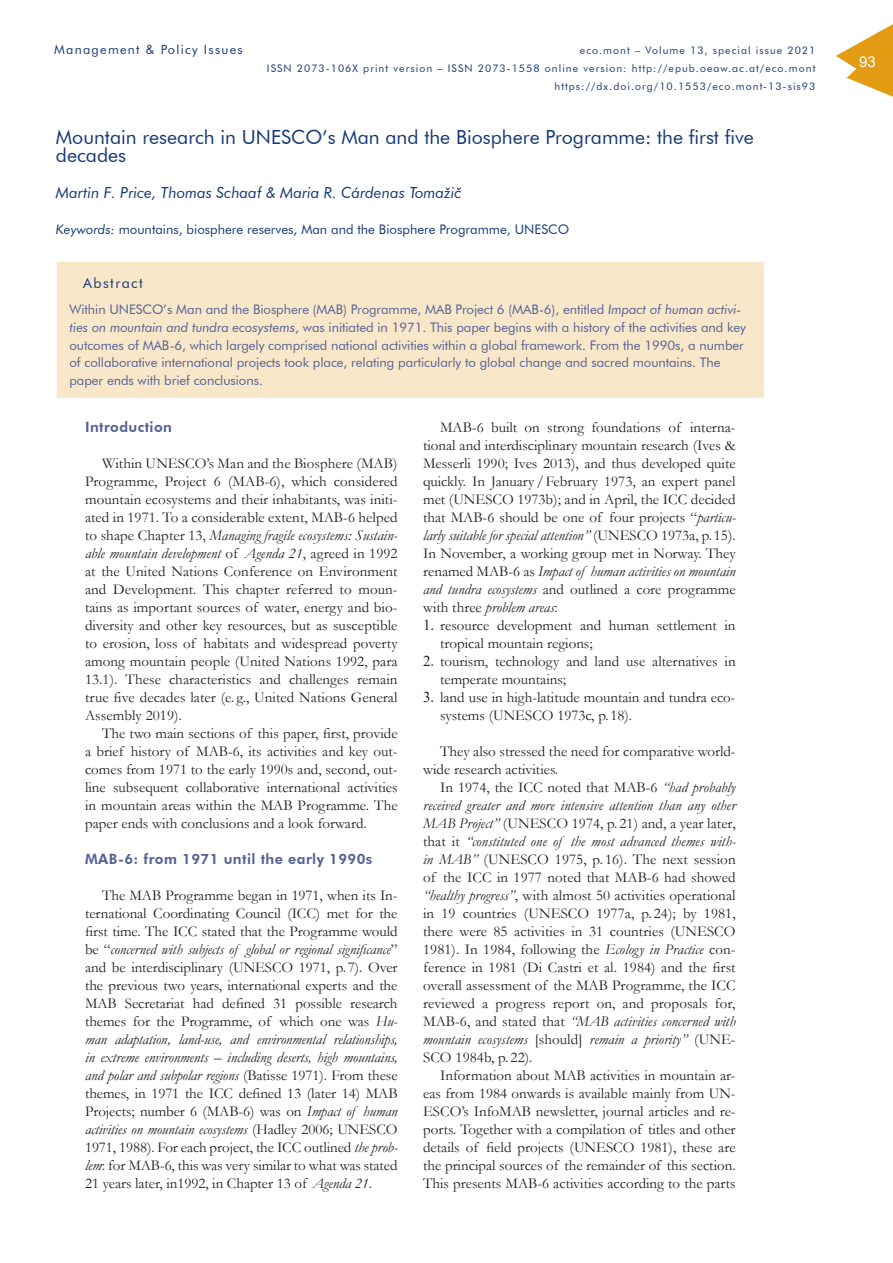
<style>
.page{position:relative;width:893px;height:1263px;background:#fff}
.page>*{position:absolute;margin:0;border:0;box-sizing:border-box;transform-origin:0 0}
.t1{font:19.5px/18px "Futura BT";color:#143977}
.t2{font:italic 15.3px "Futura BT";color:#143977}
.t3{font:15px/18px "Garamond";color:#231f20;text-align:justify}
.t4{font:15px "Arial";color:#fff}
.t5{font:800 14.25px "Futura BT";letter-spacing:.03em;color:#536194}
.t6{font:14.25px "Futura BT";letter-spacing:.1em;color:#143977}
.t7{font:13.2px/17.7px "Futura BT";letter-spacing:-.005em;color:#536194}
.t8{font:13.2px "Futura BT";color:#143977}
.t9{font:12.75px "Futura BT";letter-spacing:.1em;color:#143977}
.t10{font:10.5px/18px "Futura BT";letter-spacing:.1em;color:#143977;text-align:right}
.s1{font-style:italic}
.s2{font-family:"Times New Roman"}
</style>
<div class="page">
<svg style="left:836px;top:24px;width:57px;height:73px"></svg>
<div style="left:56px;top:261px;width:709px;height:138px;background:#f9e7ca"></div>
<div style="left:55px;top:260px;width:710px;height:139px;border:2px solid #fff"></div>
<p class="t9" style="left:54px;top:42px;width:190px">Management &amp; Policy Issues</p>
<p class="t10" style="left:267px;top:41px;width:550px">eco.mont – Volume 13, special issue 2021<br>ISSN 2073-106X print version – ISSN 2073-1558 online version: http://epub.oeaw.ac.at/eco.mont https://dx.doi.org/10.1553/eco.mont-13-sis93</p>
<h1 class="t1" style="left:56px;top:128px;width:699px">Mountain research in UNESCO’s Man and the Biosphere Programme: the first five decades</h1>
<p class="t2" style="left:56px;top:183px;width:407px">Martin F. Price, Thomas Schaaf &amp; Maria R. Cárdenas Tomažič</p>
<p class="t8" style="left:56px;top:221px;width:515px"><span class="s1">Keywords:</span> mountains, biosphere reserves, Man and the Biosphere Programme, UNESCO</p>
<p class="t6" style="left:83px;top:274px;width:61px">Abstract</p>
<p class="t7" style="left:69px;top:301px;width:678px">Within UNESCO’s Man and the Biosphere (MAB) Programme, MAB Project 6 (MAB-6), entitled <span class="s1">Impact of human activi&shy;ties on mountain and tundra ecosystems</span>, was initiated in 1971. This paper begins with a history of the activities and key outcomes of MAB-6, which largely comprised national activities within a global framework. From the 1990s, a number of collaborative international projects took place, relating particularly to global change and sacred mountains. The paper ends with brief conclusions.</p>
<p class="t5" style="left:85px;top:418px;width:89px">Introduction</p>
<p class="t3" style="left:85px;top:454px;width:314px;text-indent:17px">Within UNESCO’s Man and the Biosphere (MAB)<br>Programme, Project 6 (MAB-6), which considered mountain ecosystems and their inhabitants, was initi&shy;ated in 1971. To a considerable extent, MAB-6 helped to shape Chapter 13, <span class="s1">Managing fragile ecosystems: Sustain&shy;able mountain development</span> of <span class="s1">Agenda 21</span>, agreed in 1992 at the United Nations Conference on Environment and Development. This chapter referred to moun&shy;tains as important sources of water, energy and bio&shy;diversity and other key resources, but as susceptible to erosion, loss of habitats and widespread poverty among mountain people (United Nations 1992, para 13.1). These characteristics and challenges remain true five decades later (e. g., United Nations General Assembly 2019).</p>
<p class="t3" style="left:85px;top:724px;width:314px;text-indent:17px">The two main sections of this paper, first, provide a brief history of MAB-6, its activities and key out&shy;comes from 1971 to the early 1990s and, second, out&shy;line subsequent collaborative international activities in mountain areas within the MAB Programme. The paper ends with conclusions and a look forward.</p>
<p class="t5" style="left:85px;top:850px;width:289px">MAB-6: from 1971 until the early 1990s</p>
<p class="t3" style="left:85px;top:886px;width:314px;text-indent:17px">The MAB Programme began in 1971, when its In&shy;ternational Coordinating Council (ICC) met for the first time. The ICC stated that the Programme would be “<span class="s1">concerned with subjects of global or regional significance</span>” and be interdisciplinary (UNESCO 1971, p. 7). Over the previous two years, international experts and the MAB Secretariat had defined 31 possible research themes for the Programme, of which one was <span class="s1">Hu&shy;man adaptation, land-use, and environmental relationships, in extreme environments – including deserts, high mountains, and polar and subpolar regions</span> (Batisse 1971). From these themes, in 1971 the ICC defined 13 (later 14) MAB Projects; number 6 (MAB-6) was on <span class="s1">Impact of human activities on mountain ecosystems</span> (Hadley 2006; UNESCO 1971, 1988). For each project, the ICC outlined <span class="s1">the prob&shy;lem</span>: for MAB-6, this was very similar to what was stated 21 years later, in1992, in Chapter 13 of <span class="s1">Agenda 21</span>.</p>
<p class="t3" style="left:423px;top:418px;width:314px;text-indent:17px">MAB-6 built on strong foundations of interna&shy;tional and interdisciplinary mountain research (Ives &amp; Messerli 1990; Ives 2013), and thus developed quite quickly. In January/February 1973, an expert panel met (UNESCO 1973b); and in April, the ICC decided that MAB-6 should be one of four projects “<span class="s1">particu&shy;larly suitable for special attention”</span> (UNESCO 1973a, p. 15).<br>In November, a working group met in Norway. They renamed MAB-6 as <span class="s1">Impact of human activities on mountain and tundra ecosystems</span> and outlined a core programme with three <span class="s1">problem areas</span>:</p>
<p class="t3" style="left:440px;top:616px;width:297px;text-indent:-17px"><span class="s2">1.</span> resource development and human settlement in tropical mountain regions;</p>
<p class="t3" style="left:440px;top:652px;width:297px;text-indent:-17px"><span class="s2">2.</span> tourism, technology and land use alternatives in temperate mountains;</p>
<p class="t3" style="left:440px;top:688px;width:297px;text-indent:-17px"><span class="s2">3.</span> land use in high-latitude mountain and tundra eco&shy;systems (UNESCO 1973c, p. 18).</p>
<p class="t3" style="left:423px;top:742px;width:314px;text-indent:17px">They also stressed the need for comparative world&shy;wide research activities.</p>
<p class="t3" style="left:423px;top:778px;width:314px;text-indent:17px">In 1974, the ICC noted that MAB-6 <span class="s1">“had probably received greater and more intensive attention than any other MAB Project”</span> (UNESCO 1974, p. 21) and, a year later, that it <span class="s1">“constituted one of the most advanced themes with&shy;in MAB”</span> (UNESCO 1975, p. 16). The next session of the ICC in 1977 noted that MAB-6 had showed <span class="s1">“healthy progress”</span>, with almost 50 activities operational in 19 countries (UNESCO 1977a, p. 24); by 1981, there were 85 activities in 31 countries (UNESCO 1981). In 1984, following the <span class="s1">Ecology in Practice</span> con&shy;ference in 1981 (Di Castri et al. 1984) and the first overall assessment of the MAB Programme, the ICC reviewed a progress report on, and proposals for, MAB-6, and stated that <span class="s1">“MAB activities concerned with mountain ecosystems</span> [should] <span class="s1">remain a priority”</span> (UNE-SCO 1984b, p. 22).</p>
<p class="t3" style="left:423px;top:1066px;width:314px;text-indent:17px">Information about MAB activities in mountain ar&shy;eas from 1984 onwards is available mainly from UN-ESCO’s InfoMAB newsletter, journal articles and re&shy;ports. Together with a compilation of titles and other details of field projects (UNESCO 1981), these are the principal sources of the remainder of this section.<br>This presents MAB-6 activities according to the parts</p>
<p class="t4" style="left:859px;top:51px;width:18px">93</p>
</div>
